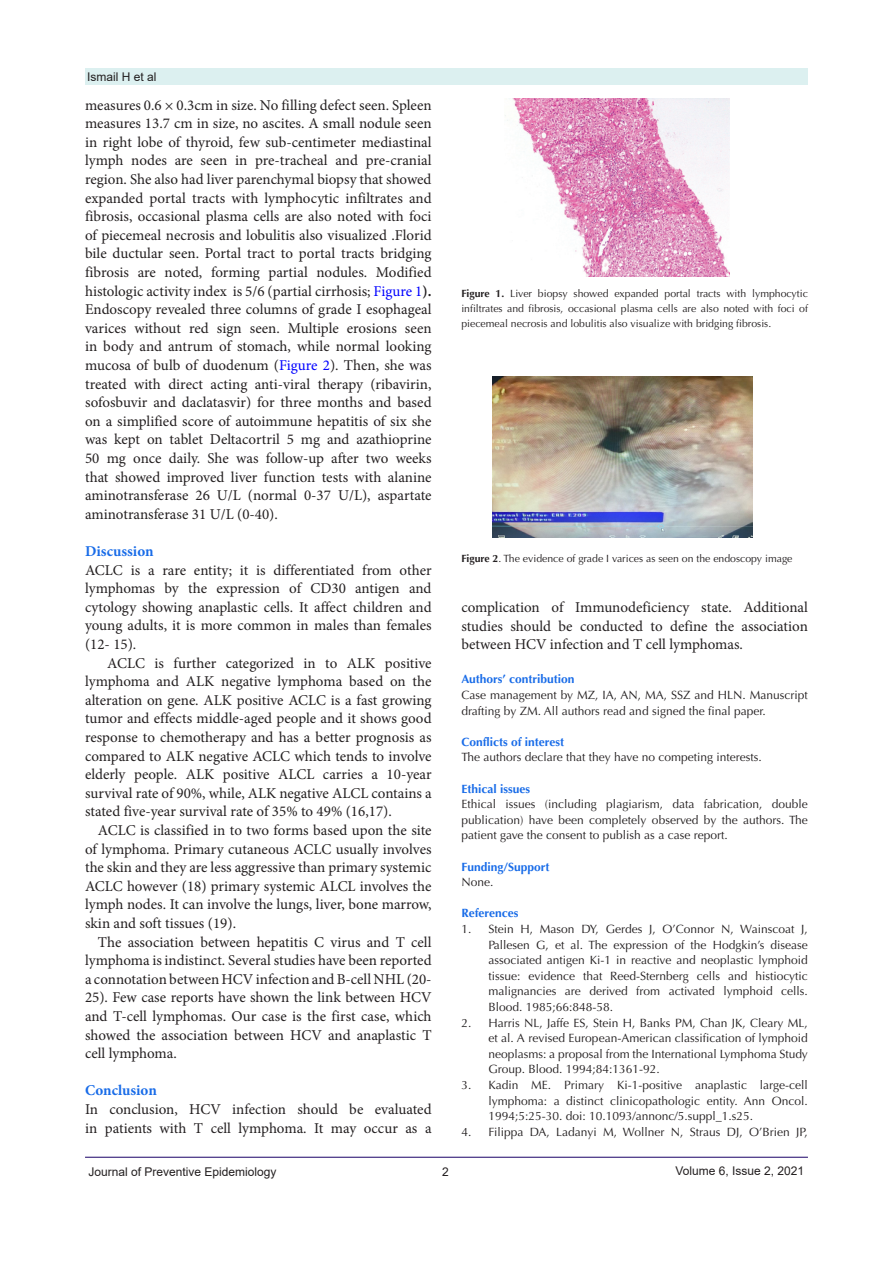
<style>
.page{position:relative;width:893px;height:1263px;background:#fff}
.page>*{position:absolute;margin:0;border:0;box-sizing:border-box;transform-origin:0 0}
.t1{font:15px/18.6px "Minion Pro";letter-spacing:-.005em;color:#231f20;text-align:justify}
.t2{font:700 15px "Minion Pro";color:#196ce8}
.t3{font:12px/15.6px "Optima LT Std";color:#231f20;text-align:justify}
.t4{font:700 12px "Optima LT Std";color:#196ce8}
.t5{font:12px "Arial";color:#231f20}
.t6{font:10.5px/15px "Optima LT Std";color:#231f20;text-align:justify}
.s1{color:#00f}
.s2{font-weight:700}
</style>
<div class="page">
<div style="left:85px;top:69px;width:723px;height:16px;background:#dcf0f0"></div>
<hr style="left:85px;top:1157px;width:723px;height:1px;background:#190066">
<img style="left:505px;top:99px;width:224px;height:177px">
<img style="left:492px;top:376px;width:261px;height:162px">
<p class="t5" style="left:87px;top:69px;width:71px">Ismail H et al</p>
<p class="t1" style="left:85px;top:96px;width:348px">measures 0.6 × 0.3cm in size. No filling defect seen. Spleen measures 13.7 cm in size, no ascites. A small nodule seen in right lobe of thyroid, few sub-centimeter mediastinal lymph nodes are seen in pre-tracheal and pre-cranial region. She also had liver parenchymal biopsy that showed expanded portal tracts with lymphocytic infiltrates and fibrosis, occasional plasma cells are also noted with foci of piecemeal necrosis and lobulitis also visualized .Florid bile ductular seen. Portal tract to portal tracts bridging fibrosis are noted, forming partial nodules. Modified histologic activity index is 5/6 (partial cirrhosis; <span class="s1">Figure 1</span><span class="s2">).<br></span>Endoscopy revealed three columns of grade I esophageal varices without red sign seen. Multiple erosions seen in body and antrum of stomach, while normal looking mucosa of bulb of duodenum (<span class="s1">Figure 2</span>). Then, she was treated with direct acting anti-viral therapy (ribavirin, sofosbuvir and daclatasvir) for three months and based on a simplified score of autoimmune hepatitis of six she was kept on tablet Deltacortril 5 mg and azathioprine 50 mg once daily. She was follow-up after two weeks that showed improved liver function tests with alanine aminotransferase 26 U/L (normal 0-37 U/L), aspartate aminotransferase 31 U/L (0-40).</p>
<p class="t2" style="left:85px;top:541px;width:70px">Discussion</p>
<p class="t1" style="left:85px;top:561px;width:348px">ACLC is a rare entity; it is differentiated from other lymphomas by the expression of CD30 antigen and cytology showing anaplastic cells. It affect children and young adults, it is more common in males than females (12- 15).</p>
<p class="t1" style="left:85px;top:654px;width:348px;text-indent:22px">ACLC is further categorized in to ALK positive lymphoma and ALK negative lymphoma based on the alteration on gene. ALK positive ACLC is a fast growing tumor and effects middle-aged people and it shows good response to chemotherapy and has a better prognosis as compared to ALK negative ACLC which tends to involve elderly people. ALK positive ALCL carries a 10-year survival rate of 90%, while, ALK negative ALCL contains a stated five-year survival rate of 35% to 49% (16,17).</p>
<p class="t1" style="left:85px;top:821px;width:348px;text-indent:13px">ACLC is classified in to two forms based upon the site of lymphoma. Primary cutaneous ACLC usually involves the skin and they are less aggressive than primary systemic ACLC however (18) primary systemic ALCL involves the lymph nodes. It can involve the lungs, liver, bone marrow, skin and soft tissues (19).</p>
<p class="t1" style="left:85px;top:933px;width:348px;text-indent:13px">The association between hepatitis C virus and T cell lymphoma is indistinct. Several studies have been reported a connotation between HCV infection and B-cell NHL (20- 25). Few case reports have shown the link between HCV and T-cell lymphomas. Our case is the first case, which showed the association between HCV and anaplastic T cell lymphoma.</p>
<p class="t2" style="left:85px;top:1080px;width:73px">Conclusion</p>
<p class="t1" style="left:85px;top:1100px;width:348px">In conclusion, HCV infection should be evaluated in patients with T cell lymphoma. It may occur as a</p>
<p class="t6" style="left:461px;top:286px;width:348px"><span class="s2">Figure 1.</span> Liver biopsy showed expanded portal tracts with lymphocytic infiltrates and fibrosis, occasional plasma cells are also noted with foci of piecemeal necrosis and lobulitis also visualize with bridging fibrosis.</p>
<p class="t6" style="left:461px;top:551px;width:333px"><span class="s2">Figure 2</span>. The evidence of grade I varices as seen on the endoscopy image</p>
<p class="t1" style="left:461px;top:598px;width:348px">complication of Immunodeficiency state. Additional studies should be conducted to define the association between HCV infection and T cell lymphomas.</p>
<p class="t4" style="left:461px;top:672px;width:115px">Authors’ contribution</p>
<p class="t3" style="left:461px;top:687px;width:348px">Case management by MZ, IA, AN, MA, SSZ and HLN. Manuscript drafting by ZM. All authors read and signed the final paper.</p>
<p class="t4" style="left:461px;top:735px;width:104px">Conflicts of interest</p>
<p class="t3" style="left:461px;top:750px;width:302px">The authors declare that they have no competing interests.</p>
<p class="t4" style="left:461px;top:781px;width:70px">Ethical issues</p>
<p class="t3" style="left:461px;top:796px;width:348px">Ethical issues (including plagiarism, data fabrication, double publication) have been completely observed by the authors. The patient gave the consent to publish as a case report.</p>
<p class="t4" style="left:461px;top:859px;width:90px">Funding/Support</p>
<p class="t3" style="left:461px;top:874px;width:34px">None.</p>
<p class="t4" style="left:461px;top:906px;width:58px">References</p>
<p class="t3" style="left:488px;top:921px;width:321px;text-indent:-27px">1. Stein H, Mason DY, Gerdes J, O’Connor N, Wainscoat J, Pallesen G, et al. The expression of the Hodgkin’s disease associated antigen Ki-1 in reactive and neoplastic lymphoid tissue: evidence that Reed-Sternberg cells and histiocytic malignancies are derived from activated lymphoid cells.<br>Blood. 1985;66:848-58.</p>
<p class="t3" style="left:488px;top:1015px;width:321px;text-indent:-27px">2. Harris NL, Jaffe ES, Stein H, Banks PM, Chan JK, Cleary ML, et al. A revised European-American classification of lymphoid neoplasms: a proposal from the International Lymphoma Study Group. Blood. 1994;84:1361-92.</p>
<p class="t3" style="left:488px;top:1077px;width:321px;text-indent:-27px">3. Kadin ME. Primary Ki-1-positive anaplastic large-cell lymphoma: a distinct clinicopathologic entity. Ann Oncol.<br>1994;5:25-30. doi: 10.1093/annonc/5.suppl_1.s25.</p>
<p class="t3" style="left:461px;top:1124px;width:348px">4. Filippa DA, Ladanyi M, Wollner N, Straus DJ, O’Brien JP,</p>
<p class="t5" style="left:88px;top:1163px;width:190px">Journal of Preventive Epidemiology</p>
<p class="t5" style="left:442px;top:1163px;width:8px">2</p>
<p class="t5" style="left:675px;top:1162px;width:130px">Volume 6, Issue 2, 2021</p>
</div>
